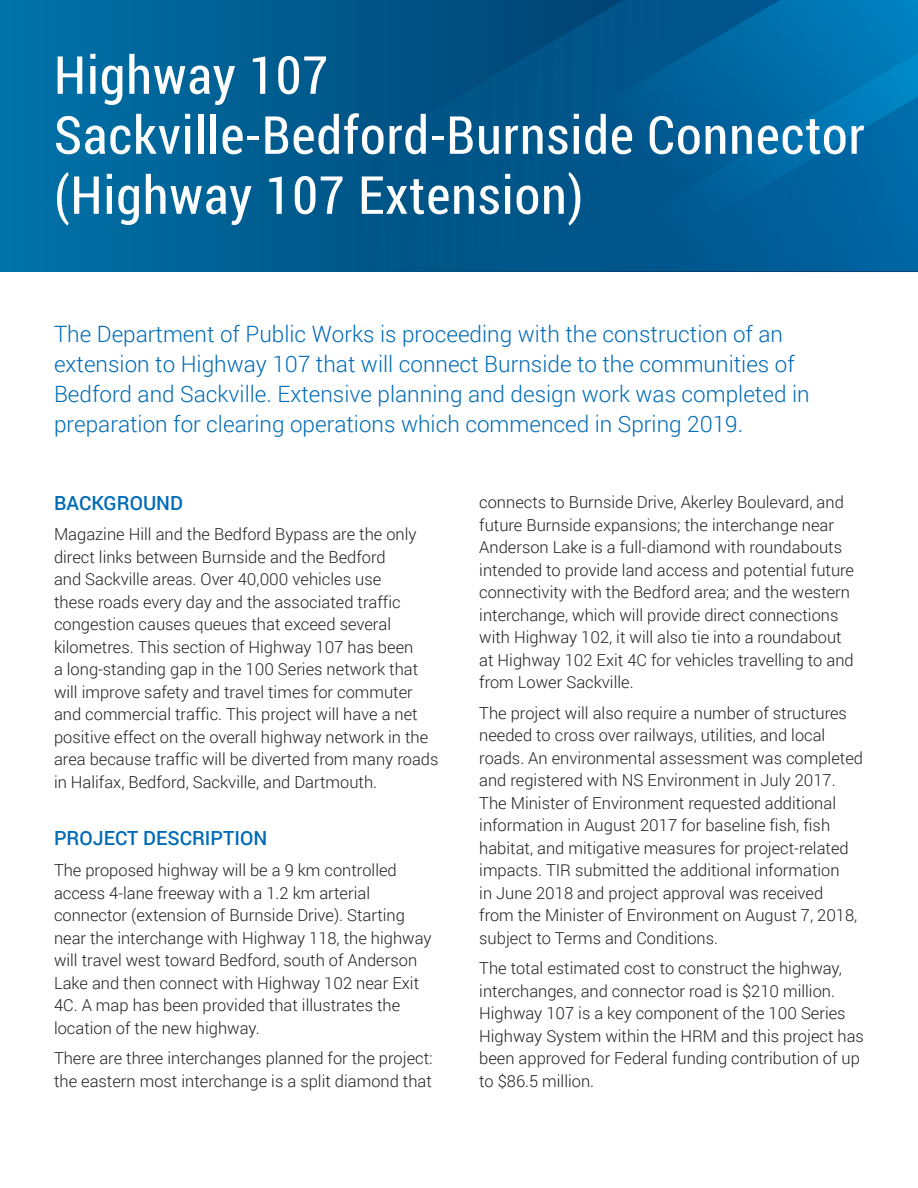
<style>
.page{position:relative;width:918px;height:1188px;background:#fff}
.page>*{position:absolute;margin:0;border:0;box-sizing:border-box;transform-origin:0 0}
.t1{font:52.5px/60px "Roboto Condensed";letter-spacing:.02em;color:#fff}
.t2{font:300 22.5px/30px "Roboto";color:#006bb6}
.t3{font:500 19.5px "Roboto";color:#006bb6}
.t4{font:300 16.5px/22.5px "Roboto";color:#231f20}
</style>
<div class="page">
<div style="left:0;top:0;width:918px;height:271px;background:#006ca2"></div>
<div style="left:177px;top:0;width:139px;height:271px;background:#005f92"></div>
<svg style="left:316px;top:0;width:602px;height:271px;fill:#00568b"></svg>
<h1 class="t1" style="left:54px;top:43px;width:812px">Highway 107<br>Sackville-Bedford-Burnside Connector (Highway 107 Extension)</h1>
<p class="t2" style="left:54px;top:318px;width:757px">The Department of Public Works is proceeding with the construction of an extension to Highway 107 that will connect Burnside to the communities of Bedford and Sackville. Extensive planning and design work was completed in preparation for clearing operations which commenced in Spring 2019.</p>
<p class="t3" style="left:54px;top:489px;width:130px">BACKGROUND</p>
<p class="t4" style="left:54px;top:523px;width:386px">Magazine Hill and the Bedford Bypass are the only direct links between Burnside and the Bedford<br>and Sackville areas. Over 40,000 vehicles use<br>these roads every day and the associated traffic congestion causes queues that exceed several kilometres. This section of Highway 107 has been<br>a long-standing gap in the 100 Series network that will improve safety and travel times for commuter and commercial traffic. This project will have a net positive effect on the overall highway network in the area because traffic will be diverted from many roads in Halifax, Bedford, Sackville, and Dartmouth.</p>
<p class="t3" style="left:54px;top:825px;width:215px">PROJECT DESCRIPTION</p>
<p class="t4" style="left:54px;top:858px;width:379px">The proposed highway will be a 9 km controlled access 4-lane freeway with a 1.2 km arterial connector (extension of Burnside Drive). Starting near the interchange with Highway 118, the highway will travel west toward Bedford, south of Anderson Lake and then connect with Highway 102 near Exit 4C. A map has been provided that illustrates the location of the new highway.</p>
<p class="t4" style="left:54px;top:1047px;width:380px">There are three interchanges planned for the project: the eastern most interchange is a split diamond that</p>
<p class="t4" style="left:479px;top:490px;width:376px">connects to Burnside Drive, Akerley Boulevard, and future Burnside expansions; the interchange near Anderson Lake is a full-diamond with roundabouts intended to provide land access and potential future connectivity with the Bedford area; and the western interchange, which will provide direct connections with Highway 102, it will also tie into a roundabout at Highway 102 Exit 4C for vehicles travelling to and from Lower Sackville.</p>
<p class="t4" style="left:479px;top:701px;width:385px">The project will also require a number of structures needed to cross over railways, utilities, and local roads. An environmental assessment was completed and registered with NS Environment in July 2017.<br>The Minister of Environment requested additional information in August 2017 for baseline fish, fish habitat, and mitigative measures for project-related impacts. TIR submitted the additional information<br>in June 2018 and project approval was received<br>from the Minister of Environment on August 7, 2018, subject to Terms and Conditions.</p>
<p class="t4" style="left:479px;top:957px;width:386px">The total estimated cost to construct the highway, interchanges, and connector road is $210 million.<br>Highway 107 is a key component of the 100 Series Highway System within the HRM and this project has been approved for Federal funding contribution of up to $86.5 million.</p>
</div>
